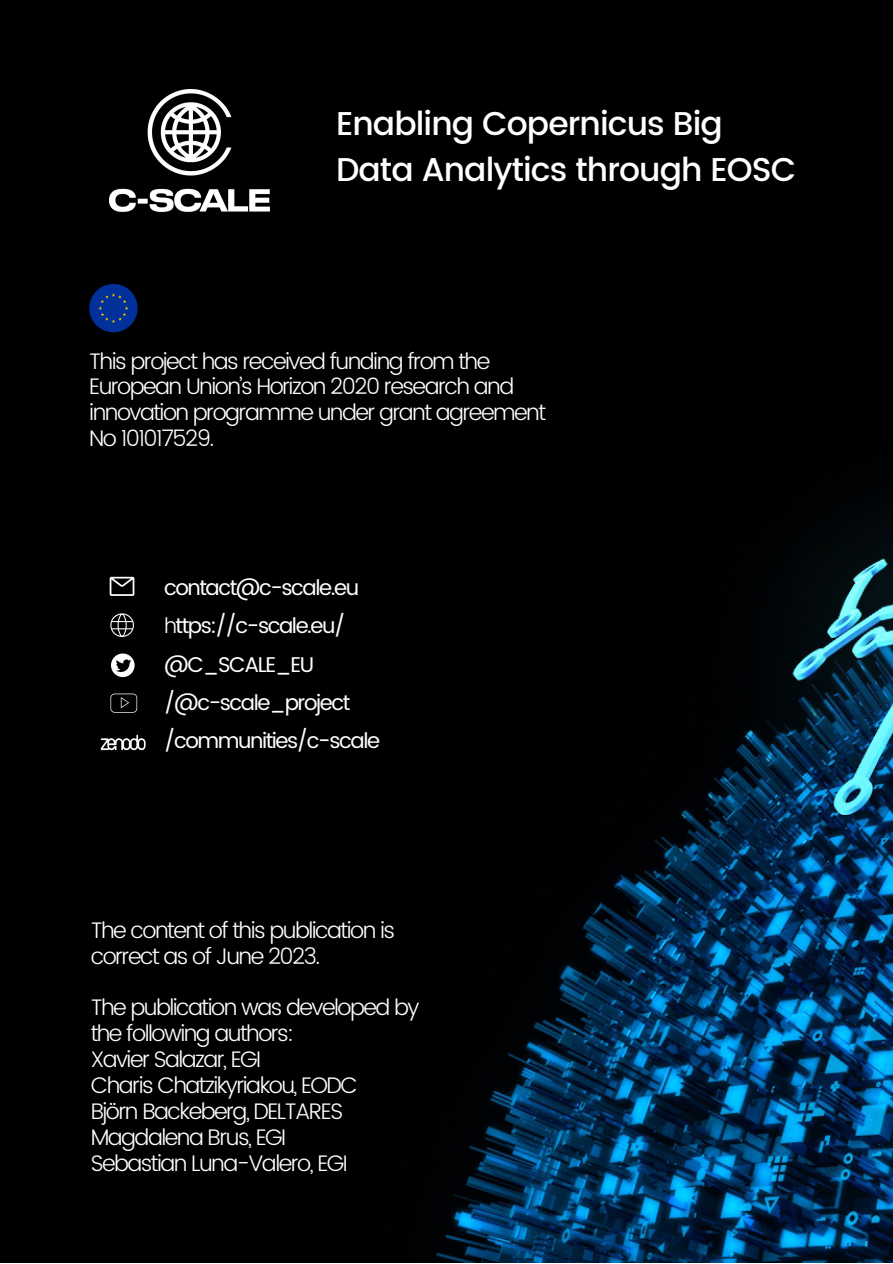
<style>
.page{position:relative;width:893px;height:1264px;background:#fff}
.page>*{position:absolute;margin:0;border:0;box-sizing:border-box;transform-origin:0 0}
.t1{font:500 32.85px/45.8px "Poppins";letter-spacing:-.025em;color:#fff}
.t2{font:300 22.5px/25.8px "Poppins";letter-spacing:-.07em;color:#fff}
.t3{font:21.3px "Poppins";letter-spacing:-.07em;color:#fff}
.s1{font-weight:300}
</style>
<div class="page">
<img style="left:0;top:0;width:892px;height:1262px">
<svg style="left:110px;top:613px;width:24px;height:24px"></svg>
<svg style="left:110px;top:577px;width:24px;height:19px"></svg>
<svg style="left:111px;top:653px;width:24px;height:24px"></svg>
<svg style="left:110px;top:693px;width:27px;height:19px"></svg>
<img style="left:89px;top:729px;width:69px;height:28px">
<svg style="left:89px;top:284px;width:49px;height:48px;background:#052874"></svg>
<img style="left:110px;top:89px;width:159px;height:123px">
<p class="t1" style="left:336px;top:101px;width:461px">Enabling Copernicus Big<br>Data Analytics through EOSC</p>
<p class="t2" style="left:89px;top:348px;width:458px">This project has received funding from the European Union’s Horizon 2020 research and innovation programme under grant agreement No 101017529.</p>
<p class="t3" style="left:164px;top:575px;width:196px">contact@c-scale.eu</p>
<p class="t3" style="left:164px;top:613px;width:183px"><span class="s1">h</span>ttps://c-scale.eu/</p>
<p class="t3" style="left:164px;top:651px;width:151px">@C_SCALE_EU</p>
<p class="t3" style="left:164px;top:690px;width:188px">/@c-scale_project</p>
<p class="t3" style="left:164px;top:728px;width:217px">/communities/c-scale</p>
<p class="t2" style="left:91px;top:917px;width:306px">The content of this publication is correct as of June 2023.</p>
<p class="t2" style="left:91px;top:994px;width:330px">The publication was developed by the following authors:</p>
<p class="t2" style="left:91px;top:1046px;width:172px">Xavier Salazar, EGI</p>
<p class="t2" style="left:91px;top:1072px;width:269px">Charis Chatzikyriakou, EODC</p>
<p class="t2" style="left:91px;top:1098px;width:254px">Björn Backeberg, DELTARES</p>
<p class="t2" style="left:91px;top:1123px;width:197px">Magdalena Brus, EGI</p>
<p class="t2" style="left:91px;top:1149px;width:258px">Sebastian Luna-Valero, EGI</p>
</div>
